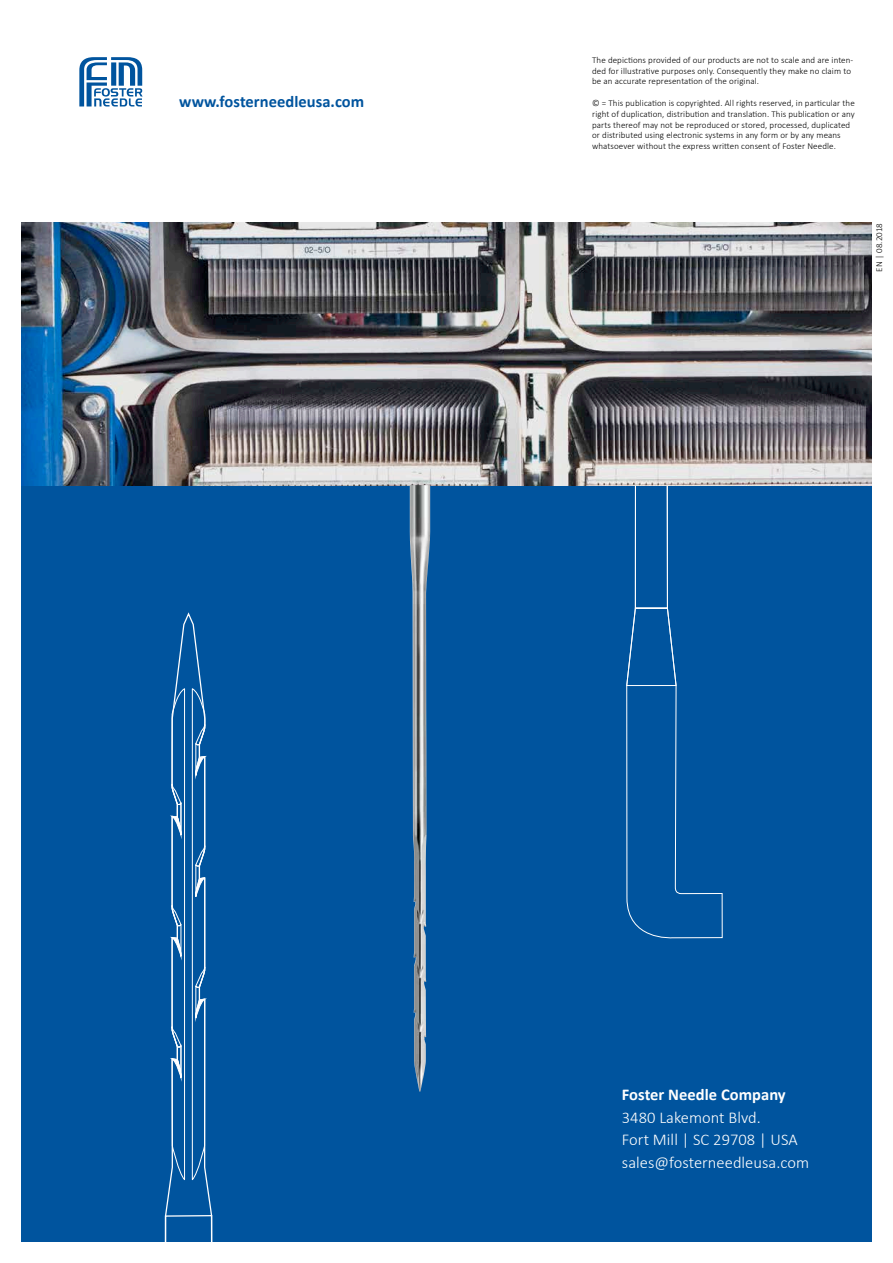
<style>
.page{position:relative;width:893px;height:1263px;background:#fff}
.page>*{position:absolute;margin:0;border:0;box-sizing:border-box;transform-origin:0 0}
.t1{font:300 16.5px/22.5px "Calibri";letter-spacing:.005em;color:#fff}
.t2{font:700 16.5px "Calibri";letter-spacing:.005em;color:#00549e}
.t3{font:700 16.5px "Calibri";letter-spacing:.005em;color:#fff}
.t4{font:300 9px/10.8px "Calibri";letter-spacing:.01em;color:#000}
</style>
<div class="page">
<div style="left:21px;top:230px;width:851px;height:1012px;background:#00549e"></div>
<svg style="left:626px;top:485px;width:97px;height:454px"></svg>
<svg style="left:626px;top:485px;width:51px;height:201px"></svg>
<img style="left:21px;top:223px;width:851px;height:262px">
<svg style="left:165px;top:612px;width:47px;height:602px"></svg>
<svg style="left:164px;top:1214px;width:49px;height:28px"></svg>
<svg style="left:171px;top:688px;width:14px;height:493px"></svg>
<svg style="left:192px;top:688px;width:13px;height:493px"></svg>
<svg style="left:79px;top:57px;width:64px;height:49px"></svg>
<img style="left:410px;top:485px;width:20px;height:607px">
<h1 class="t2" style="left:179px;top:91px;width:187px">www.fosterneedleusa.com</h1>
<p class="t4" style="left:592px;top:54px;width:263px">The depictions provided of our products are not to scale and are inten&shy;ded for illustrative purposes only. Consequently they make no claim to be an accurate representation of the original.</p>
<p class="t4" style="left:592px;top:97px;width:264px">© = This publication is copyrighted. All rights reserved, in particular the right of duplication, distribution and translation. This publication or any parts thereof may not be reproduced or stored, processed, duplicated or distributed using electronic systems in any form or by any means whatsoever without the express written consent of Foster Needle.</p>
<p class="t4" style="left:873px;top:271px;width:50px;rotate:-90deg">EN | 08.2018</p>
<h1 class="t3" style="left:622px;top:1084px;width:165px">Foster Needle Company</h1>
<h1 class="t1" style="left:622px;top:1106px;width:189px">3480 Lakemont Blvd.<br>Fort Mill | SC 29708 | USA sales@fosterneedleusa.com</h1>
</div>
